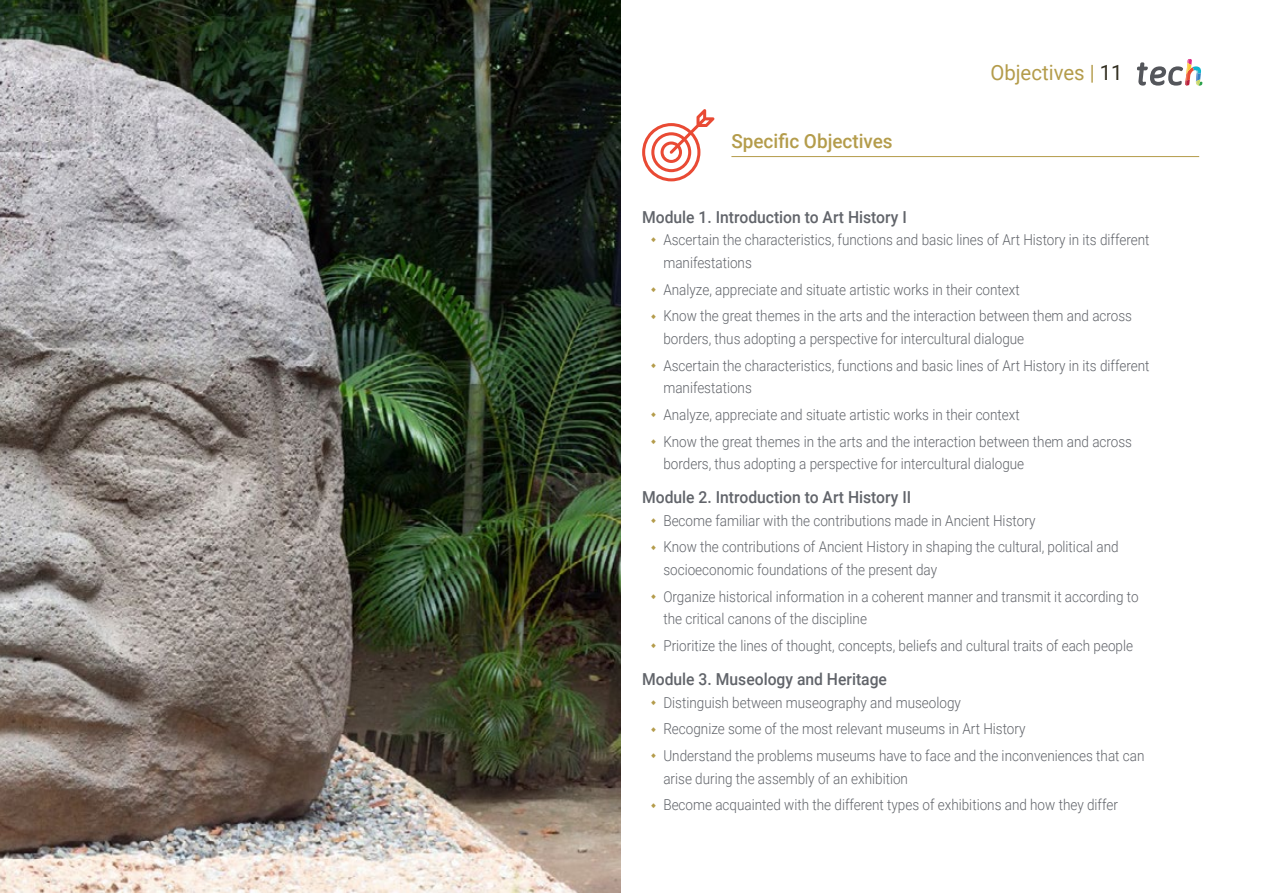
<style>
.page{position:relative;width:1263px;height:893px;background:#fff}
.page>*{position:absolute;margin:0;border:0;box-sizing:border-box;transform-origin:0 0}
.t1{font:21px "Roboto";color:#b49c4b}
.t2{font:500 19.5px "Roboto";color:#b49c4b}
.t3{font:500 16.5px "Roboto";color:#61646a;scale:.95 1}
.t4{font:300 15px/26.7px "Roboto";color:#61646a;scale:.9 1}
.s1{color:#312e20}
</style>
<div class="page">
<hr style="left:731px;top:156px;width:468px;height:1px;background:#b49c4b">
<svg style="left:642px;top:109px;width:72px;height:72px"></svg>
<img style="left:0;top:0;width:621px;height:893px">
<svg style="left:1137px;top:59px;width:65px;height:27px"></svg>
<h2 class="t2" style="left:731px;top:128px;width:163px">Specific Objectives</h2>
<h1 class="t1" style="left:990px;top:57px;width:134px">Objectives | <span class="s1">11</span></h1>
<p class="t3" style="left:642px;top:205px;width:280px">Module 1. Introduction to Art History I</p>
<p class="t4" style="left:663px;top:228px;width:542px;line-height:22.5px">Ascertain the characteristics, functions and basic lines of Art History in its different manifestations</p>
<p class="t4" style="left:663px;top:275px;width:522px">Analyze, appreciate and situate artistic works in their context<br>Know the great themes in the arts and the interaction between them and across</p>
<p class="t4" style="left:663px;top:324px;width:542px">borders, thus adopting a perspective for intercultural dialogue<br>Ascertain the characteristics, functions and basic lines of Art History in its different</p>
<p class="t4" style="left:663px;top:374px;width:522px">manifestations<br>Analyze, appreciate and situate artistic works in their context<br>Know the great themes in the arts and the interaction between them and across</p>
<p class="t4" style="left:663px;top:450px;width:402px">borders, thus adopting a perspective for intercultural dialogue</p>
<p class="t3" style="left:642px;top:486px;width:285px">Module 2. Introduction to Art History II</p>
<p class="t4" style="left:663px;top:506px;width:507px">Become familiar with the contributions made in Ancient History<br>Know the contributions of Ancient History in shaping the cultural, political and</p>
<p class="t4" style="left:663px;top:556px;width:529px">socioeconomic foundations of the present day<br>Organize historical information in a coherent manner and transmit it according to</p>
<p class="t4" style="left:663px;top:605px;width:523px">the critical canons of the discipline<br>Prioritize the lines of thought, concepts, beliefs and cultural traits of each people</p>
<p class="t3" style="left:642px;top:668px;width:259px">Module 3. Museology and Heritage</p>
<p class="t4" style="left:663px;top:688px;width:536px">Distinguish between museography and museology<br>Recognize some of the most relevant museums in Art History<br>Understand the problems museums have to face and the inconveniences that can</p>
<p class="t4" style="left:663px;top:764px;width:506px">arise during the assembly of an exhibition<br>Become acquainted with the different types of exhibitions and how they differ</p>
</div>
